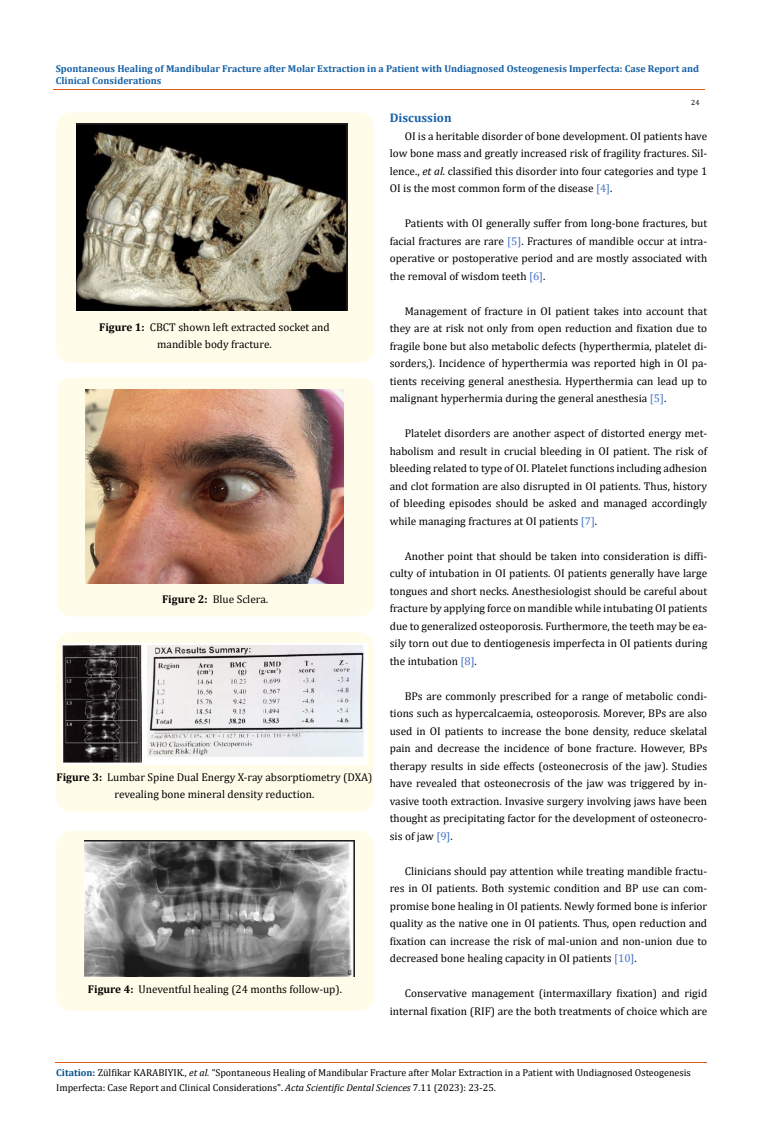
<style>
.page{position:relative;width:764px;height:1140px;background:#fff}
.page>*{position:absolute;margin:0;border:0;box-sizing:border-box;transform-origin:0 0}
.t1{font:700 12.5px "Cambria";color:#1560a6}
.t2{font:11.25px/17.5px "Cambria";color:#000;text-align:justify}
.t3{font:10px/15px "Cambria";color:#000}
.t4{font:700 10px/12.5px "Cambria";color:#1560a6}
.t5{font:7.5px "Cambria";color:#000}
.s1{font-weight:700}
.s2{font-style:italic}
.s3{color:#4472c4}
.s4{font-weight:700;color:#035089}
</style>
<div class="page">
<div style="left:56px;top:112px;width:318px;height:251px;background:#fffde9;border-radius:15px"></div>
<img style="left:77px;top:124px;width:270px;height:186px">
<div style="left:57px;top:377px;width:317px;height:239px;background:#fffde9;border-radius:15px"></div>
<img style="left:85px;top:390px;width:259px;height:193px">
<div style="left:56px;top:632px;width:317px;height:180px;background:#fffde9;border-radius:15px"></div>
<img style="left:62px;top:643px;width:305px;height:121px">
<div style="left:56px;top:831px;width:318px;height:180px;background:#fffde9;border-radius:15px"></div>
<img style="left:84px;top:841px;width:270px;height:136px">
<hr style="left:53px;top:90px;width:651px;height:1px;background:#e05d1a">
<hr style="left:55px;top:1062px;width:652px;height:1px;background:#e05d1a">
<p class="t4" style="left:56px;top:62px;width:645px">Spontaneous Healing of Mandibular Fracture after Molar Extraction in a Patient with Undiagnosed Osteogenesis Imperfecta: Case Report and<br>Clinical Considerations</p>
<p class="t2" style="left:99px;top:318px;width:232px;text-align:center"><span class="s1">Figure 1:</span> CBCT shown left extracted socket and mandible body fracture.</p>
<p class="t2" style="left:162px;top:590px;width:107px"><span class="s1">Figure 2:</span> Blue Sclera.</p>
<p class="t2" style="left:57px;top:768px;width:317px;text-align:center"><span class="s1">Figure 3:</span> Lumbar Spine Dual Energy X-ray absorptiometry (DXA) revealing bone mineral density reduction.</p>
<p class="t2" style="left:88px;top:980px;width:256px"><span class="s1">Figure 4:</span> Uneventful healing (24 months follow-up).</p>
<p class="t5" style="left:691px;top:98px;width:10px">24</p>
<p class="t1" style="left:390px;top:109px;width:63px">Discussion</p>
<p class="t2" style="left:390px;top:127px;width:319px;text-indent:15px">OI is a heritable disorder of bone development. OI patients have low bone mass and greatly increased risk of fragility fractures. Sil&shy;lence., <span class="s2">et al.</span> classified this disorder into four categories and type 1<br>OI is the most common form of the disease <span class="s3">[4]</span>.</p>
<p class="t2" style="left:390px;top:214px;width:319px;text-indent:15px">Patients with OI generally suffer from long-bone fractures, but facial fractures are rare <span class="s3">[5]</span>. Fractures of mandible occur at intra&shy;operative or postoperative period and are mostly associated with the removal of wisdom teeth <span class="s3">[6]</span>.</p>
<p class="t2" style="left:390px;top:302px;width:319px;text-indent:15px">Management of fracture in OI patient takes into account that they are at risk not only from open reduction and fixation due to fragile bone but also metabolic defects (hyperthermia, platelet di&shy;sorders,). Incidence of hyperthermia was reported high in OI pa&shy;tients receiving general anesthesia. Hyperthermia can lead up to malignant hyperhermia during the general anesthesia <span class="s3">[5]</span>.</p>
<p class="t2" style="left:390px;top:425px;width:319px;text-indent:15px">Platelet disorders are another aspect of distorted energy met&shy;habolism and result in crucial bleeding in OI patient. The risk of bleeding related to type of OI. Platelet functions including adhesion and clot formation are also disrupted in OI patients. Thus, history of bleeding episodes should be asked and managed accordingly while managing fractures at OI patients <span class="s3">[7]</span>.</p>
<p class="t2" style="left:390px;top:547px;width:319px;text-indent:15px">Another point that should be taken into consideration is diffi&shy;culty of intubation in OI patients. OI patients generally have large tongues and short necks. Anesthesiologist should be careful about fracture by applying force on mandible while intubating OI patients due to generalized osteoporosis. Furthermore, the teeth may be ea&shy;sily torn out due to dentiogenesis imperfecta in OI patients during the intubation <span class="s3">[8]</span>.</p>
<p class="t2" style="left:390px;top:687px;width:319px;text-indent:15px">BPs are commonly prescribed for a range of metabolic condi&shy;tions such as hypercalcaemia, osteoporosis. Morever, BPs are also used in OI patients to increase the bone density, reduce skelatal pain and decrease the incidence of bone fracture. However, BPs therapy results in side effects (osteonecrosis of the jaw). Studies have revealed that osteonecrosis of the jaw was triggered by in&shy;vasive tooth extraction. Invasive surgery involving jaws have been thought as precipitating factor for the development of osteonecro&shy;sis of jaw <span class="s3">[9]</span>.</p>
<p class="t2" style="left:390px;top:862px;width:319px;text-indent:15px">Clinicians should pay attention while treating mandible fractu&shy;res in OI patients. Both systemic condition and BP use can com&shy;promise bone healing in OI patients. Newly formed bone is inferior quality as the native one in OI patients. Thus, open reduction and fixation can increase the risk of mal-union and non-union due to decreased bone healing capacity in OI patients <span class="s3">[10]</span>.</p>
<p class="t2" style="left:390px;top:985px;width:319px;text-align:right">Conservative management (intermaxillary fixation) and rigid internal fixation (RIF) are the both treatments of choice which are</p>
<p class="t3" style="left:56px;top:1065px;width:636px"><span class="s4">Citation:</span> Zülfikar KARABIYIK<span class="s2">., et al.</span> “Spontaneous Healing of Mandibular Fracture after Molar Extraction in a Patient with Undiagnosed Osteogenesis<br>Imperfecta: Case Report and Clinical Considerations". <span class="s2">Acta Scientific Dental Sciences</span> 7.11 (2023): 23-25.</p>
</div>
